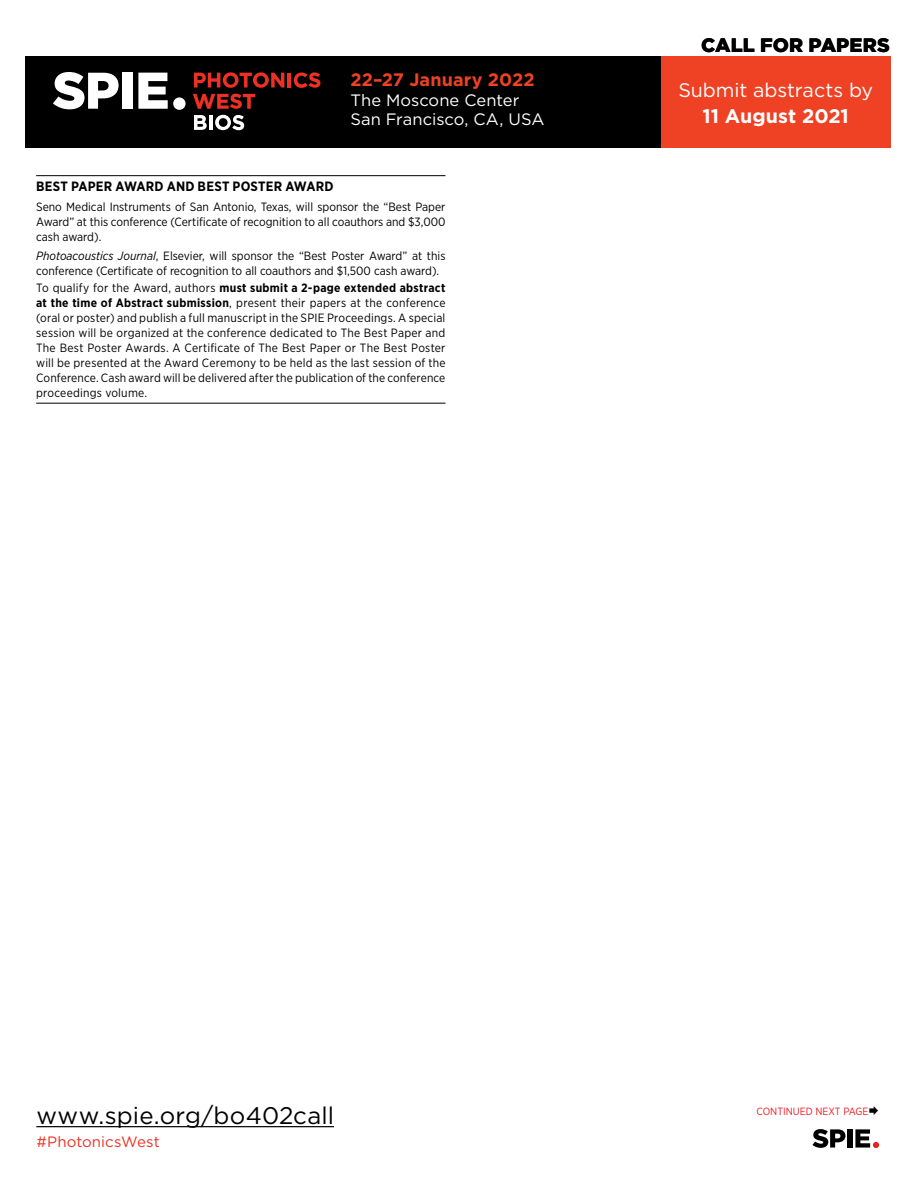
<style>
.page{position:relative;width:918px;height:1188px;background:#fff}
.page>*{position:absolute;margin:0;border:0;box-sizing:border-box;transform-origin:0 0}
.ad_url{font:24px "Gotham";letter-spacing:.005em;color:#000}
.t1{font:19.65px/25.2px "Gotham";color:#fff;text-align:center}
.key_metric_heads{font:900 19.5px "Gotham";letter-spacing:.005em;color:#000}
.t2{font:700 18px "Gotham";letter-spacing:.005em;color:#ef4123}
.t3{font:16.5px "Gotham";color:#fff}
.chair{font:15px "Gotham";letter-spacing:.005em;color:#ee3124}
.joint_session_hd{font:700 13.5px "Gotham Narrow";letter-spacing:.02em;color:#000}
.body_with_bottomline{font:12px/15px "Gotham Narrow";letter-spacing:.01em;color:#000;text-align:justify}
.body{font:12px/15px "Gotham Narrow";color:#000;text-align:justify}
.body-2{font:10.5px "Gotham Narrow";color:#ed1d24}
.s1{font-style:italic}
.s2{font-weight:700}
</style>
<div class="page">
<svg style="left:855px;top:1129px;width:24px;height:19px"></svg>
<svg style="left:812px;top:1129px;width:33px;height:19px"></svg>
<div style="left:847px;top:1129px;width:5px;height:19px;background:#000"></div>
<div style="left:26px;top:56px;width:864px;height:92px;background:#000"></div>
<div style="left:662px;top:56px;width:229px;height:92px;background:#ef4123"></div>
<hr style="left:36px;top:1126px;width:298px;height:1px;background:#000">
<svg style="left:138px;top:73px;width:48px;height:37px"></svg>
<svg style="left:53px;top:72px;width:66px;height:37px"></svg>
<div style="left:122px;top:73px;width:10px;height:36px;background:#fff"></div>
<hr style="left:288px;top:73px;width:3px;height:15px;background:#ed3024">
<svg style="left:294px;top:72px;width:26px;height:16px"></svg>
<svg style="left:193px;top:72px;width:91px;height:37px"></svg>
<svg style="left:194px;top:115px;width:13px;height:15px"></svg>
<hr style="left:209px;top:115px;width:4px;height:15px;background:#fff">
<svg style="left:215px;top:115px;width:29px;height:15px"></svg>
<hr style="left:36px;top:175px;width:410px;height:1px;background:#000">
<hr style="left:36px;top:403px;width:410px;height:1px;background:#000">
<p class="t2" style="left:350px;top:68px;width:186px">22–27 January 2022</p>
<p class="t3" style="left:350px;top:89px;width:170px">The Moscone Center</p>
<p class="t3" style="left:350px;top:109px;width:196px">San Francisco, CA, USA</p>
<p class="joint_session_hd" style="left:36px;top:178px;width:299px">BEST PAPER AWARD AND BEST POSTER AWARD</p>
<p class="body" style="left:36px;top:199px;width:411px">Seno Medical Instruments of San Antonio, Texas, will sponsor the “Best Paper Award” at this conference (Certificate of recognition to all coauthors and $3,000 cash award).</p>
<p class="body" style="left:36px;top:248px;width:411px"><span class="s1">Photoacoustics Journal</span>, Elsevier, will sponsor the “Best Poster Award” at this conference (Certificate of recognition to all coauthors and $1,500 cash award).</p>
<p class="body_with_bottomline" style="left:36px;top:280px;width:411px">To qualify for the Award, authors <span class="s2">must submit a 2-page extended abstract at the time of Abstract submission</span>, present their papers at the conference (oral or poster) and publish a full manuscript in the SPIE Proceedings. A special session will be organized at the conference dedicated to The Best Paper and The Best Poster Awards. A Certificate of The Best Paper or The Best Poster will be presented at the Award Ceremony to be held as the last session of the Conference. Cash award will be delivered after the publication of the conference proceedings volume.</p>
<p class="key_metric_heads" style="left:701px;top:31px;width:190px">CALL FOR PAPERS</p>
<p class="t1" style="left:678px;top:77px;width:196px">Submit abstracts by<br><span class="s2">11 August 2021</span></p>
<p class="ad_url" style="left:36px;top:1100px;width:299px">www.spie.org/bo402call</p>
<p class="chair" style="left:37px;top:1132px;width:125px">#PhotonicsWest</p>
<p class="body-2" style="left:757px;top:1105px;width:113px">CONTINUED NEXT PAGE</p>
</div>
